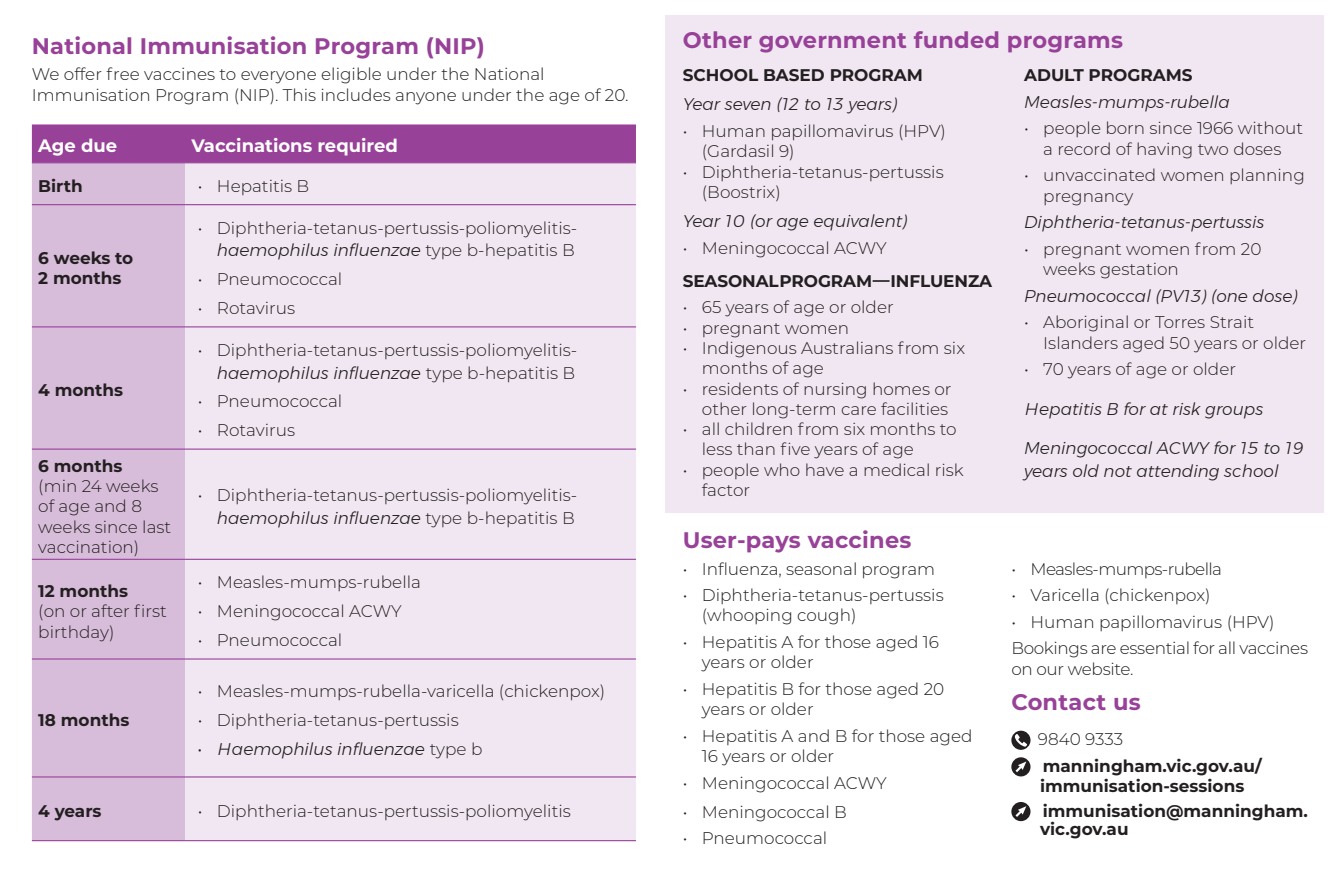
<style>
.page{position:relative;width:1340px;height:881px;background:#fff}
.page>*{position:absolute;margin:0;border:0;box-sizing:border-box;transform-origin:0 0}
.Body_Copy{font:700 22.5px "Montserrat";letter-spacing:.01em;color:#984198}
.Body_Copy_Bullets{font:700 22.5px "Montserrat";letter-spacing:.01em;color:#984198}
.t1{font:700 18px "Montserrat";color:#fff}
.Body_Copy_Bullets-2{font:300 16.88px/20.2px "Montserrat";color:#231f20}
.Body_Copy_Bullets-3{font:italic 300 16.88px/22.5px "Montserrat";color:#231f20}
.Body_Copy-2{font:300 16.88px/20.2px "Montserrat";letter-spacing:-.01em;color:#231f20}
.Body_Copy-3{font:700 16.88px/20.2px "Montserrat";color:#231f20}
.Web_Black{font:700 16.88px/20.2px "Montserrat";color:#231f20}
.Body_Copy_Bullets-4{font:300 16.88px "Montserrat";letter-spacing:-.035em;color:#231f20}
.s1{font-weight:700}
.s2{font-style:italic}
.s3{font-style:normal}
</style>
<div class="page">
<div style="left:666px;top:15px;width:657px;height:497px;background:#f1e7f2"></div>
<div style="left:32px;top:124px;width:604px;height:38px;background:#984198"></div>
<div style="left:32px;top:163px;width:153px;height:676px;background:#d7bdda"></div>
<div style="left:185px;top:163px;width:451px;height:676px;background:#f1e7f2"></div>
<hr style="left:32px;top:162px;width:153px;height:1px;background:#984198">
<hr style="left:185px;top:162px;width:451px;height:1px;background:#984198">
<hr style="left:32px;top:204px;width:153px;height:1px;background:#984198">
<hr style="left:185px;top:204px;width:451px;height:1px;background:#984198">
<hr style="left:32px;top:326px;width:153px;height:1px;background:#984198">
<hr style="left:185px;top:326px;width:451px;height:1px;background:#984198">
<hr style="left:32px;top:448px;width:153px;height:1px;background:#984198">
<hr style="left:185px;top:448px;width:451px;height:1px;background:#984198">
<hr style="left:32px;top:558px;width:153px;height:1px;background:#984198">
<hr style="left:185px;top:558px;width:451px;height:1px;background:#984198">
<hr style="left:32px;top:658px;width:153px;height:1px;background:#984198">
<hr style="left:185px;top:658px;width:451px;height:1px;background:#984198">
<hr style="left:32px;top:776px;width:153px;height:1px;background:#984198">
<hr style="left:185px;top:776px;width:451px;height:1px;background:#984198">
<hr style="left:32px;top:839px;width:153px;height:1px;background:#984198">
<hr style="left:185px;top:839px;width:451px;height:1px;background:#984198">
<svg style="left:1011px;top:730px;width:19px;height:19px"></svg>
<svg style="left:1014px;top:733px;width:13px;height:13px"></svg>
<div style="left:1011px;top:757px;width:19px;height:19px;background:#231f20;border-radius:50%"></div>
<svg style="left:1015px;top:761px;width:11px;height:11px"></svg>
<svg style="left:1011px;top:801px;width:19px;height:19px"></svg>
<svg style="left:1015px;top:805px;width:11px;height:11px"></svg>
<p class="Body_Copy_Bullets" style="left:32px;top:29px;width:454px">National Immunisation Program (NIP)</p>
<p class="Body_Copy_Bullets-2" style="left:32px;top:64px;width:598px">We offer free vaccines to everyone eligible under the National<br>Immunisation Program (NIP). This includes anyone under the age of 20.</p>
<p class="t1" style="left:38px;top:133px;width:80px">Age due</p>
<p class="t1" style="left:191px;top:133px;width:208px">Vaccinations required</p>
<p class="Body_Copy-3" style="left:38px;top:175px;width:46px">Birth</p>
<p class="Body_Copy_Bullets-2" style="left:198px;top:175px;width:113px">• Hepatitis B</p>
<p class="Body_Copy-3" style="left:38px;top:247px;width:97px">6 weeks to<br>2 months</p>
<p class="Body_Copy-3" style="left:38px;top:379px;width:86px">4 months</p>
<p class="Body_Copy-2" style="left:38px;top:455px;width:134px"><span class="s1">6 months<br></span>(min 24 weeks of age and 8 weeks since last vaccination)</p>
<p class="Body_Copy-2" style="left:38px;top:580px;width:130px"><span class="s1">12 months<br></span>(on or after first birthday)</p>
<p class="Body_Copy-3" style="left:38px;top:709px;width:93px">18 months</p>
<p class="Body_Copy_Bullets-2" style="left:198px;top:216px;width:381px;line-height:22.5px;text-align:right">• Diphtheria-tetanus-pertussis-poliomyelitis&shy;<span class="s2">haemophilus influenzae</span> type b-hepatitis B</p>
<p class="Body_Copy_Bullets-2" style="left:198px;top:268px;width:146px">• Pneumococcal</p>
<p class="Body_Copy_Bullets-2" style="left:198px;top:297px;width:99px">• Rotavirus</p>
<p class="Body_Copy_Bullets-2" style="left:198px;top:338px;width:381px;line-height:22.5px;text-align:right">• Diphtheria-tetanus-pertussis-poliomyelitis&shy;<span class="s2">haemophilus influenzae</span> type b-hepatitis B</p>
<p class="Body_Copy_Bullets-2" style="left:198px;top:390px;width:146px">• Pneumococcal</p>
<p class="Body_Copy_Bullets-2" style="left:198px;top:419px;width:99px">• Rotavirus</p>
<p class="Body_Copy_Bullets-2" style="left:198px;top:483px;width:381px;line-height:22.5px;text-align:right">• Diphtheria-tetanus-pertussis-poliomyelitis&shy;<span class="s2">haemophilus influenzae</span> type b-hepatitis B</p>
<p class="Body_Copy_Bullets-2" style="left:198px;top:571px;width:225px">• Measles-mumps-rubella</p>
<p class="Body_Copy_Bullets-2" style="left:198px;top:600px;width:205px">• Meningococcal ACWY</p>
<p class="Body_Copy_Bullets-2" style="left:198px;top:629px;width:146px">• Pneumococcal</p>
<p class="Body_Copy_Bullets-2" style="left:198px;top:680px;width:409px">• Measles-mumps-rubella-varicella (chickenpox)</p>
<p class="Body_Copy_Bullets-2" style="left:198px;top:709px;width:262px">• Diphtheria-tetanus-pertussis</p>
<p class="Body_Copy_Bullets-3" style="left:198px;top:737px;width:286px">• Haemophilus influenzae <span class="s3">type b</span></p>
<p class="Web_Black" style="left:38px;top:799px;width:65px">4 years</p>
<p class="Body_Copy_Bullets-2" style="left:198px;top:800px;width:374px">• Diphtheria-tetanus-pertussis-poliomyelitis</p>
<p class="Body_Copy" style="left:682px;top:24px;width:442px">Other government funded programs</p>
<p class="Body_Copy-3" style="left:682px;top:64px;width:242px">SCHOOL BASED PROGRAM</p>
<p class="Body_Copy_Bullets-3" style="left:682px;top:93px;width:216px">Year seven (12 to 13 years)</p>
<p class="Body_Copy_Bullets-2" style="left:702px;top:120px;width:246px;text-indent:-19px">• Human papillomavirus (HPV) (Gardasil 9)</p>
<p class="Body_Copy_Bullets-2" style="left:702px;top:161px;width:243px;text-indent:-19px">• Diphtheria-tetanus-pertussis (Boostrix)</p>
<p class="Body_Copy_Bullets-3" style="left:682px;top:209px;width:226px">Year 10 (or age equivalent)</p>
<p class="Body_Copy_Bullets-2" style="left:682px;top:237px;width:205px">• Meningococcal ACWY</p>
<p class="Body_Copy-3" style="left:682px;top:270px;width:311px">SEASONAL PROGRAM — INFLUENZA</p>
<p class="Body_Copy_Bullets-2" style="left:682px;top:297px;width:212px">• 65 years of age or older</p>
<p class="Body_Copy_Bullets-2" style="left:682px;top:317px;width:168px">• pregnant women</p>
<p class="Body_Copy_Bullets-2" style="left:702px;top:337px;width:265px;text-indent:-19px">• Indigenous Australians from six months of age</p>
<p class="Body_Copy_Bullets-2" style="left:682px;top:378px;width:270px;text-align:right">• residents of nursing homes or other long-term care facilities</p>
<p class="Body_Copy_Bullets-2" style="left:702px;top:418px;width:256px;text-indent:-19px">• all children from six months to less than five years of age</p>
<p class="Body_Copy_Bullets-2" style="left:702px;top:459px;width:263px;text-indent:-19px">• people who have a medical risk factor</p>
<p class="Body_Copy-3" style="left:1024px;top:64px;width:170px">ADULT PROGRAMS</p>
<p class="Body_Copy_Bullets-3" style="left:1024px;top:90px;width:207px">Measles-mumps-rubella</p>
<p class="Body_Copy_Bullets-2" style="left:1024px;top:118px;width:281px;text-align:center">• people born since 1966 without a record of having two doses</p>
<p class="Body_Copy_Bullets-2" style="left:1043px;top:165px;width:263px;text-indent:-19px">• unvaccinated women planning pregnancy</p>
<p class="Body_Copy_Bullets-3" style="left:1024px;top:211px;width:242px">Diphtheria-tetanus-pertussis</p>
<p class="Body_Copy_Bullets-2" style="left:1043px;top:238px;width:220px;text-indent:-19px">• pregnant women from 20 weeks gestation</p>
<p class="Body_Copy_Bullets-3" style="left:1024px;top:284px;width:275px">Pneumococcal (PV13) (one dose)</p>
<p class="Body_Copy_Bullets-2" style="left:1043px;top:312px;width:264px;text-indent:-19px">• Aboriginal or Torres Strait<br>Islanders aged 50 years or older</p>
<p class="Body_Copy_Bullets-2" style="left:1024px;top:358px;width:213px">• 70 years of age or older</p>
<p class="Body_Copy_Bullets-3" style="left:1024px;top:397px;width:240px">Hepatitis B for at risk groups</p>
<p class="Body_Copy_Bullets-3" style="left:1024px;top:436px;width:282px">Meningococcal ACWY for 15 to 19 years old not attending school</p>
<p class="Body_Copy" style="left:682px;top:523px;width:230px">User-pays vaccines</p>
<p class="Body_Copy_Bullets-2" style="left:682px;top:557px;width:254px">• Influenza, seasonal program</p>
<p class="Body_Copy_Bullets-2" style="left:702px;top:584px;width:243px;text-indent:-19px">• Diphtheria-tetanus-pertussis (whooping cough)</p>
<p class="Body_Copy_Bullets-2" style="left:702px;top:631px;width:239px;text-indent:-19px">• Hepatitis A for those aged 16 years or older</p>
<p class="Body_Copy_Bullets-2" style="left:702px;top:678px;width:244px;text-indent:-19px">• Hepatitis B for those aged 20 years or older</p>
<p class="Body_Copy_Bullets-2" style="left:702px;top:725px;width:272px;text-indent:-19px">• Hepatitis A and B for those aged<br>16 years or older</p>
<p class="Body_Copy_Bullets-2" style="left:682px;top:771px;width:205px">• Meningococcal ACWY</p>
<p class="Body_Copy_Bullets-2" style="left:682px;top:800px;width:165px">• Meningococcal B</p>
<p class="Body_Copy_Bullets-2" style="left:682px;top:827px;width:146px">• Pneumococcal</p>
<p class="Body_Copy_Bullets-4" style="left:1011px;top:557px;width:212px">• Measles-mumps-rubella</p>
<p class="Body_Copy_Bullets-2" style="left:1011px;top:584px;width:201px">• Varicella (chickenpox)</p>
<p class="Body_Copy_Bullets-2" style="left:1011px;top:611px;width:265px">• Human papillomavirus (HPV)</p>
<p class="Body_Copy-2" style="left:1011px;top:637px;width:298px">Bookings are essential for all vaccines on our website.</p>
<p class="Body_Copy" style="left:1011px;top:685px;width:131px">Contact us</p>
<p class="Body_Copy-2" style="left:1037px;top:728px;width:87px">9840 9333</p>
<p class="Web_Black" style="left:1040px;top:754px;width:223px">manningham.vic.gov.au/ immunisation-sessions</p>
<p class="Web_Black" style="left:1040px;top:800px;width:269px;line-height:18px">immunisation@manningham. vic.gov.au</p>
</div>
